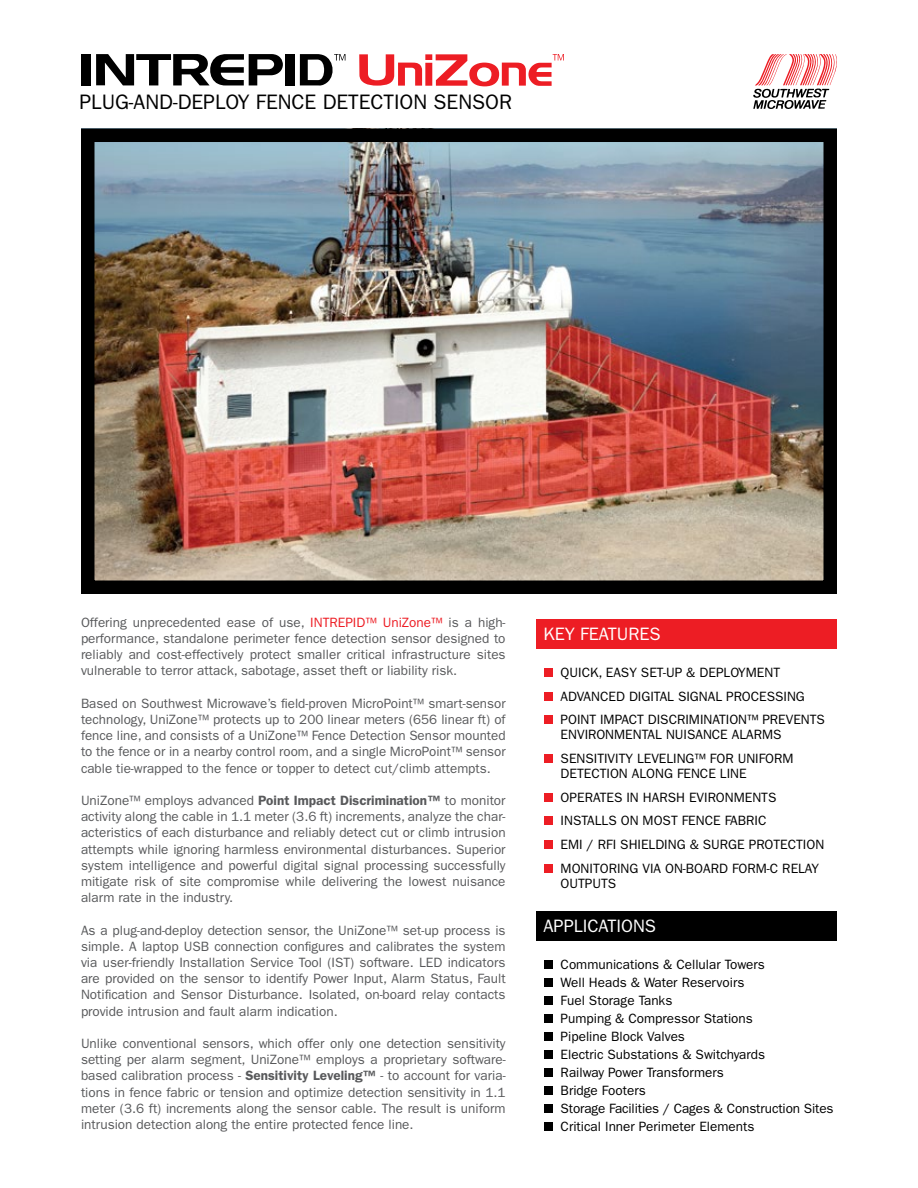
<style>
.page{position:relative;width:918px;height:1188px;background:#fff}
.page>*{position:absolute;margin:0;border:0;box-sizing:border-box;transform-origin:0 0}
.t1{font:21px "ITC Franklin Gothic Std";color:#000}
.t2{font:18px "ITC Franklin Gothic Std";color:#fff}
.t3{font:13.5px/16.2px "ITC Franklin Gothic Std";color:#58595b;text-align:justify}
.t4{font:13.5px/18px "ITC Franklin Gothic Std";color:#000}
.s1{color:#ed1d24}
.s2{font-weight:600}
</style>
<div class="page">
<img style="left:96px;top:144px;width:726px;height:435px">
<div style="left:81px;top:129px;width:756px;height:465px;border:14px solid #000"></div>
<svg style="left:753px;top:54px;width:84px;height:55px"></svg>
<div style="left:544px;top:668px;width:9px;height:9px;background:#ed1d24"></div>
<div style="left:544px;top:692px;width:9px;height:9px;background:#ed1d24"></div>
<div style="left:544px;top:715px;width:9px;height:9px;background:#ed1d24"></div>
<div style="left:544px;top:754px;width:9px;height:9px;background:#ed1d24"></div>
<div style="left:544px;top:793px;width:9px;height:9px;background:#ed1d24"></div>
<div style="left:544px;top:816px;width:9px;height:9px;background:#ed1d24"></div>
<div style="left:544px;top:840px;width:9px;height:9px;background:#ed1d24"></div>
<div style="left:544px;top:864px;width:9px;height:9px;background:#ed1d24"></div>
<div style="left:544px;top:960px;width:9px;height:9px;background:#000"></div>
<div style="left:544px;top:978px;width:9px;height:9px;background:#000"></div>
<div style="left:544px;top:996px;width:9px;height:9px;background:#000"></div>
<div style="left:544px;top:1014px;width:9px;height:9px;background:#000"></div>
<div style="left:544px;top:1032px;width:9px;height:9px;background:#000"></div>
<div style="left:544px;top:1050px;width:9px;height:9px;background:#000"></div>
<div style="left:544px;top:1068px;width:9px;height:9px;background:#000"></div>
<div style="left:544px;top:1086px;width:9px;height:9px;background:#000"></div>
<div style="left:544px;top:1104px;width:9px;height:9px;background:#000"></div>
<div style="left:544px;top:1122px;width:9px;height:9px;background:#000"></div>
<div style="left:537px;top:619px;width:300px;height:30px;background:#ed1d24"></div>
<div style="left:537px;top:911px;width:300px;height:30px;background:#000"></div>
<svg style="left:359px;top:54px;width:205px;height:32px"></svg>
<div style="left:81px;top:54px;width:9px;height:31px;background:#000"></div>
<div style="left:286px;top:54px;width:9px;height:31px;background:#000"></div>
<svg style="left:300px;top:54px;width:45px;height:32px"></svg>
<svg style="left:96px;top:54px;width:187px;height:31px"></svg>
<h1 class="t1" style="left:79px;top:90px;width:434px">PLUG-AND-DEPLOY FENCE DETECTION SENSOR</h1>
<p class="t3" style="left:81px;top:614px;width:426px">Offering unprecedented ease of use, <span class="s1">INTREPID™ UniZone™</span> is a high&shy;performance, standalone perimeter fence detection sensor designed to reliably and cost-effectively protect smaller critical infrastructure sites vulnerable to terror attack, sabotage, asset theft or liability risk.</p>
<p class="t3" style="left:81px;top:695px;width:426px">Based on Southwest Microwave’s field-proven MicroPoint™ smart-sensor technology, UniZone™ protects up to 200 linear meters (656 linear ft) of fence line, and consists of a UniZone™ Fence Detection Sensor mounted to the fence or in a nearby control room, and a single MicroPoint™ sensor cable tie-wrapped to the fence or topper to detect cut/climb attempts.</p>
<p class="t3" style="left:81px;top:792px;width:426px">UniZone™ employs advanced <span class="s2">Point Impact Discrimination™</span> to monitor activity along the cable in 1.1 meter (3.6 ft) increments, analyze the char&shy;acteristics of each disturbance and reliably detect cut or climb intrusion attempts while ignoring harmless environmental disturbances. Superior system intelligence and powerful digital signal processing successfully mitigate risk of site compromise while delivering the lowest nuisance alarm rate in the industry.</p>
<p class="t3" style="left:81px;top:922px;width:426px">As a plug-and-deploy detection sensor, the UniZone™ set-up process is simple. A laptop USB connection configures and calibrates the system via user-friendly Installation Service Tool (IST) software. LED indicators are provided on the sensor to identify Power Input, Alarm Status, Fault Notification and Sensor Disturbance. Isolated, on-board relay contacts provide intrusion and fault alarm indication.</p>
<p class="t3" style="left:81px;top:1035px;width:426px">Unlike conventional sensors, which offer only one detection sensitivity setting per alarm segment, UniZone™ employs a proprietary software&shy;based calibration process - <span class="s2">Sensitivity Leveling™</span> - to account for varia&shy;tions in fence fabric or tension and optimize detection sensitivity in 1.1 meter (3.6 ft) increments along the sensor cable. The result is uniform intrusion detection along the entire protected fence line.</p>
<h2 class="t2" style="left:544px;top:624px;width:119px">KEY FEATURES</h2>
<p class="t4" style="left:561px;top:661px;width:266px;line-height:23.7px">QUICK, EASY SET-UP &amp; DEPLOYMENT<br>ADVANCED DIGITAL SIGNAL PROCESSING<br>POINT IMPACT DISCRIMINATION™ PREVENTS</p>
<p class="t4" style="left:561px;top:723px;width:235px;line-height:23.7px">ENVIRONMENTAL NUISANCE ALARMS<br>SENSITIVITY LEVELING™ FOR UNIFORM</p>
<p class="t4" style="left:561px;top:762px;width:265px;line-height:23.7px">DETECTION ALONG FENCE LINE<br>OPERATES IN HARSH EVIRONMENTS<br>INSTALLS ON MOST FENCE FABRIC<br>EMI / RFI SHIELDING &amp; SURGE PROTECTION<br>MONITORING VIA ON-BOARD FORM-C RELAY</p>
<p class="t4" style="left:561px;top:874px;width:57px">OUTPUTS</p>
<h2 class="t2" style="left:544px;top:915px;width:114px">APPLICATIONS</h2>
<p class="t4" style="left:561px;top:955px;width:274px">Communications &amp; Cellular Towers<br>Well Heads &amp; Water Reservoirs<br>Fuel Storage Tanks<br>Pumping &amp; Compressor Stations<br>Pipeline Block Valves<br>Electric Substations &amp; Switchyards<br>Railway Power Transformers<br>Bridge Footers<br>Storage Facilities / Cages &amp; Construction Sites<br>Critical Inner Perimeter Elements</p>
</div>
